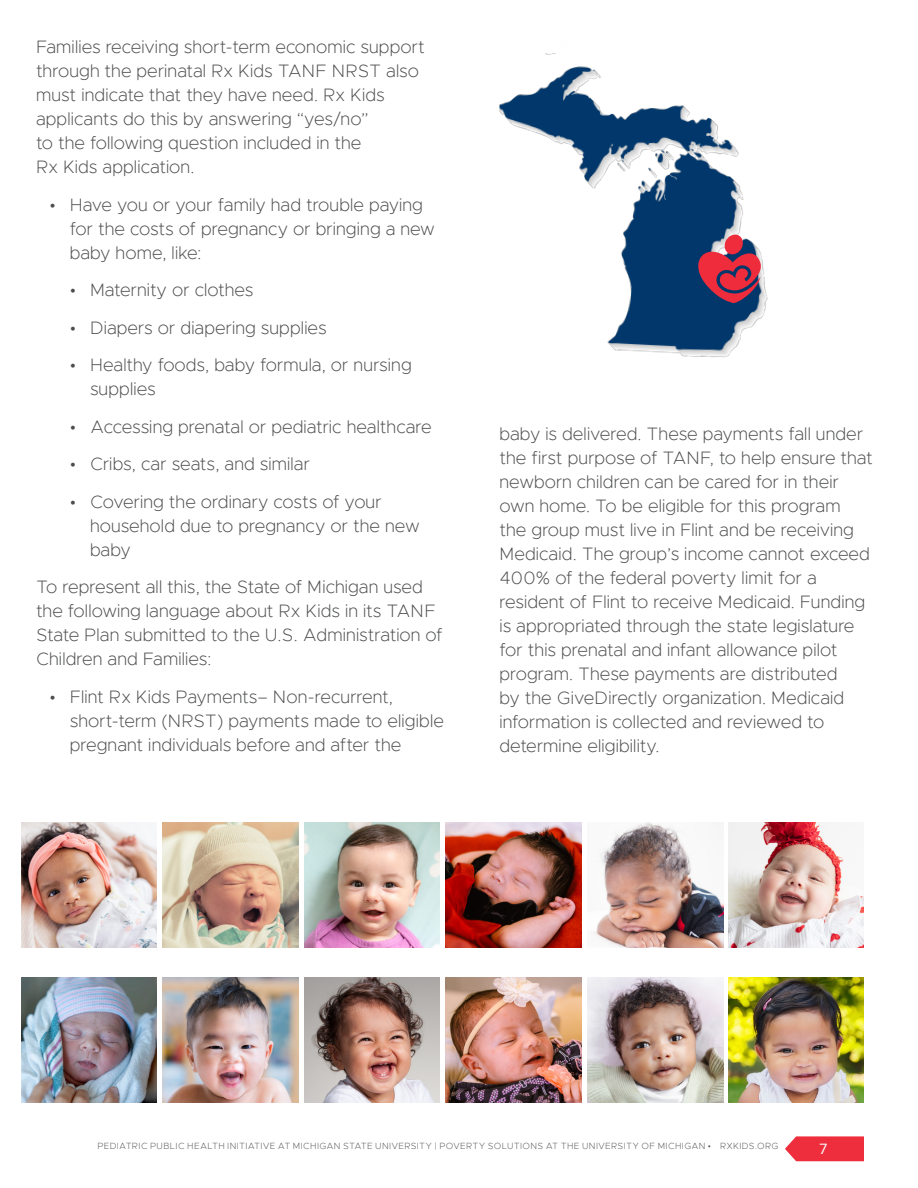
<style>
.page{position:relative;width:918px;height:1188px;background:#fff}
.page>*{position:absolute;margin:0;border:0;box-sizing:border-box;transform-origin:0 0}
.Body_Text{font:200 18px/24px "Metropolis";letter-spacing:.005em;color:#4b4c4d}
.t1{font:15px "Metropolis";color:#fff}
.t2{font:200 9px "Metropolis";letter-spacing:.03em;color:#4b4c4d}
</style>
<div class="page">
<svg style="left:785px;top:1136px;width:79px;height:25px"></svg>
<img style="left:446px;top:977px;width:136px;height:125px">
<img style="left:304px;top:977px;width:136px;height:125px">
<img style="left:728px;top:977px;width:136px;height:125px">
<img style="left:587px;top:977px;width:136px;height:125px">
<img style="left:163px;top:977px;width:135px;height:125px">
<img style="left:21px;top:977px;width:136px;height:125px">
<img style="left:499px;top:53px;width:269px;height:305px">
<svg style="left:696px;top:233px;width:65px;height:70px"></svg>
<img style="left:446px;top:823px;width:136px;height:125px">
<img style="left:304px;top:823px;width:136px;height:125px">
<img style="left:728px;top:823px;width:136px;height:125px">
<img style="left:593px;top:823px;width:130px;height:125px">
<img style="left:163px;top:823px;width:135px;height:125px">
<img style="left:21px;top:823px;width:136px;height:125px">
<p class="Body_Text" style="left:36px;top:35px;width:390px">Families receiving short-term economic support through the perinatal Rx Kids TANF NRST also must indicate that they have need. Rx Kids applicants do this by answering “yes/no”<br>to the following question included in the<br>Rx Kids application.</p>
<p class="Body_Text" style="left:70px;top:192px;width:367px;text-indent:-20px">• Have you or your family had trouble paying for the costs of pregnancy or bringing a new baby home, like:</p>
<p class="Body_Text" style="left:70px;top:278px;width:185px">• Maternity or clothes</p>
<p class="Body_Text" style="left:70px;top:315px;width:258px">• Diapers or diapering supplies</p>
<p class="Body_Text" style="left:90px;top:353px;width:323px;text-indent:-20px">• Healthy foods, baby formula, or nursing supplies</p>
<p class="Body_Text" style="left:70px;top:414px;width:364px">• Accessing prenatal or pediatric healthcare</p>
<p class="Body_Text" style="left:70px;top:452px;width:242px">• Cribs, car seats, and similar</p>
<p class="Body_Text" style="left:90px;top:489px;width:331px;text-indent:-20px">• Covering the ordinary costs of your household due to pregnancy or the new baby</p>
<p class="Body_Text" style="left:36px;top:575px;width:408px">To represent all this, the State of Michigan used the following language about Rx Kids in its TANF State Plan submitted to the U.S. Administration of Children and Families:</p>
<p class="Body_Text" style="left:70px;top:684px;width:376px;text-indent:-20px">• Flint Rx Kids Payments– Non-recurrent, short-term (NRST) payments made to eligible pregnant individuals before and after the</p>
<p class="Body_Text" style="left:500px;top:422px;width:375px">baby is delivered. These payments fall under the first purpose of TANF, to help ensure that newborn children can be cared for in their own home. To be eligible for this program<br>the group must live in Flint and be receiving Medicaid. The group’s income cannot exceed 400% of the federal poverty limit for a resident of Flint to receive Medicaid. Funding is appropriated through the state legislature for this prenatal and infant allowance pilot program. These payments are distributed<br>by the GiveDirectly organization. Medicaid information is collected and reviewed to determine eligibility.</p>
<p class="t2" style="left:97px;top:1140px;width:683px">PEDIATRIC PUBLIC HEALTH INITIATIVE AT MICHIGAN STATE UNIVERSITY | POVERTY SOLUTIONS AT THE UNIVERSITY OF MICHIGAN • RXKIDS.ORG</p>
<p class="t1" style="left:819px;top:1140px;width:10px">7</p>
</div>
